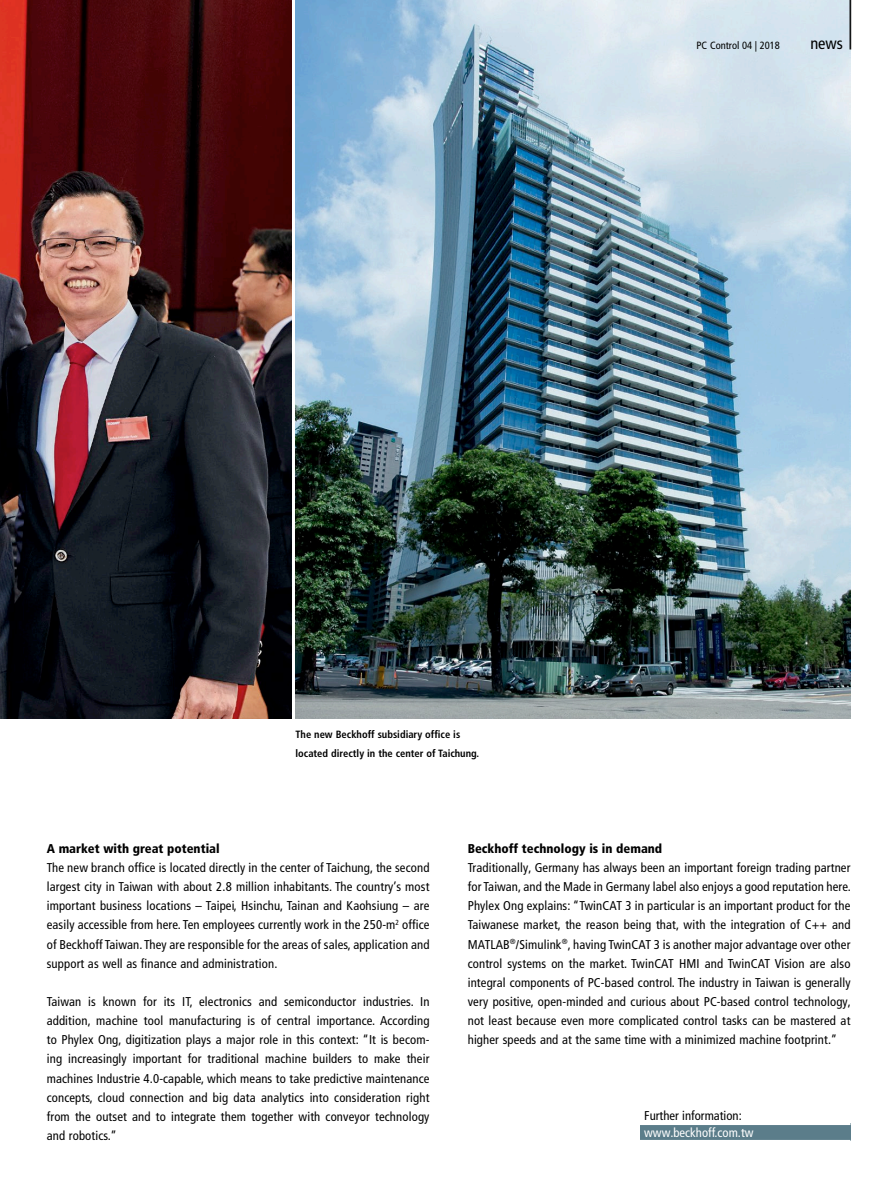
<style>
.page{position:relative;width:893px;height:1191px;background:#fff}
.page>*{position:absolute;margin:0;border:0;box-sizing:border-box;transform-origin:0 0}
.t1{font:300 condensed 61.8px "Frutiger LT Pro";color:#000;scale:.49 1}
.t2{font:condensed 16.5px "Frutiger LT Pro";color:#000}
.t3{font:condensed 12.75px/19.2px "Frutiger LT Pro";letter-spacing:.01em;color:#000;text-align:justify}
.t4{font:900 condensed 12.75px "Frutiger LT Pro";color:#000}
.t5{font:condensed 12.75px "Frutiger LT Pro";color:#fff}
.t6{font:700 condensed 10.5px/19.2px "Frutiger LT Pro";color:#000}
.t7{font:condensed 10.5px "Frutiger LT Pro";color:#000}
</style>
<div class="page">
<img style="left:0;top:0;width:291px;height:719px">
<img style="left:296px;top:0;width:554px;height:719px">
<div style="left:640px;top:1124px;width:210px;height:17px;background:#5b7d8a"></div>
<hr style="left:640px;top:1122px;width:210px;height:3px;background:#fff">
<hr style="left:640px;top:1140px;width:210px;height:2px;background:#fff">
<h1 class="t1" style="left:847px;top:-23px;width:15px">|</h1>
<p class="t7" style="left:697px;top:39px;width:85px">PC Control 04 | 2018</p>
<p class="t2" style="left:810px;top:34px;width:34px">news</p>
<p class="t6" style="left:296px;top:724px;width:185px">The new Beckhoff subsidiary office is located directly in the center of Taichung.</p>
<p class="t4" style="left:47px;top:840px;width:174px">A market with great potential</p>
<p class="t3" style="left:47px;top:858px;width:384px">The new branch office is located directly in the center of Taichung, the second largest city in Taiwan with about 2.8 million inhabitants. The country’s most important business locations – Taipei, Hsinchu, Tainan and Kaohsiung – are easily accessible from here. Ten employees currently work in the 250-m<sup>2</sup> office of Beckhoff Taiwan. They are responsible for the areas of sales, application and support as well as finance and administration.</p>
<p class="t3" style="left:47px;top:992px;width:384px">Taiwan is known for its IT, electronics and semiconductor industries. In addition, machine tool manufacturing is of central importance. According to Phylex Ong, digitization plays a major role in this context: “It is becom&shy;ing increasingly important for traditional machine builders to make their machines Industrie 4.0-capable, which means to take predictive maintenance concepts, cloud connection and big data analytics into consideration right from the outset and to integrate them together with conveyor technology and robotics.”</p>
<p class="t4" style="left:468px;top:840px;width:196px">Beckhoff technology is in demand</p>
<p class="t3" style="left:468px;top:858px;width:385px">Traditionally, Germany has always been an important foreign trading partner for Taiwan, and the Made in Germany label also enjoys a good reputation here.<br>Phylex Ong explains: “TwinCAT 3 in particular is an important product for the Taiwanese market, the reason being that, with the integration of C++ and MATLAB<sup>®</sup>/Simulink<sup>®</sup>, having TwinCAT 3 is another major advantage over other control systems on the market. TwinCAT HMI and TwinCAT Vision are also integral components of PC-based control. The industry in Taiwan is generally very positive, open-minded and curious about PC-based control technology, not least because even more complicated control tasks can be mastered at higher speeds and at the same time with a minimized machine footprint.”</p>
<p class="t3" style="left:644px;top:1105px;width:99px">Further information:</p>
<p class="t5" style="left:644px;top:1125px;width:111px">www.beckhoff.com.tw</p>
</div>
